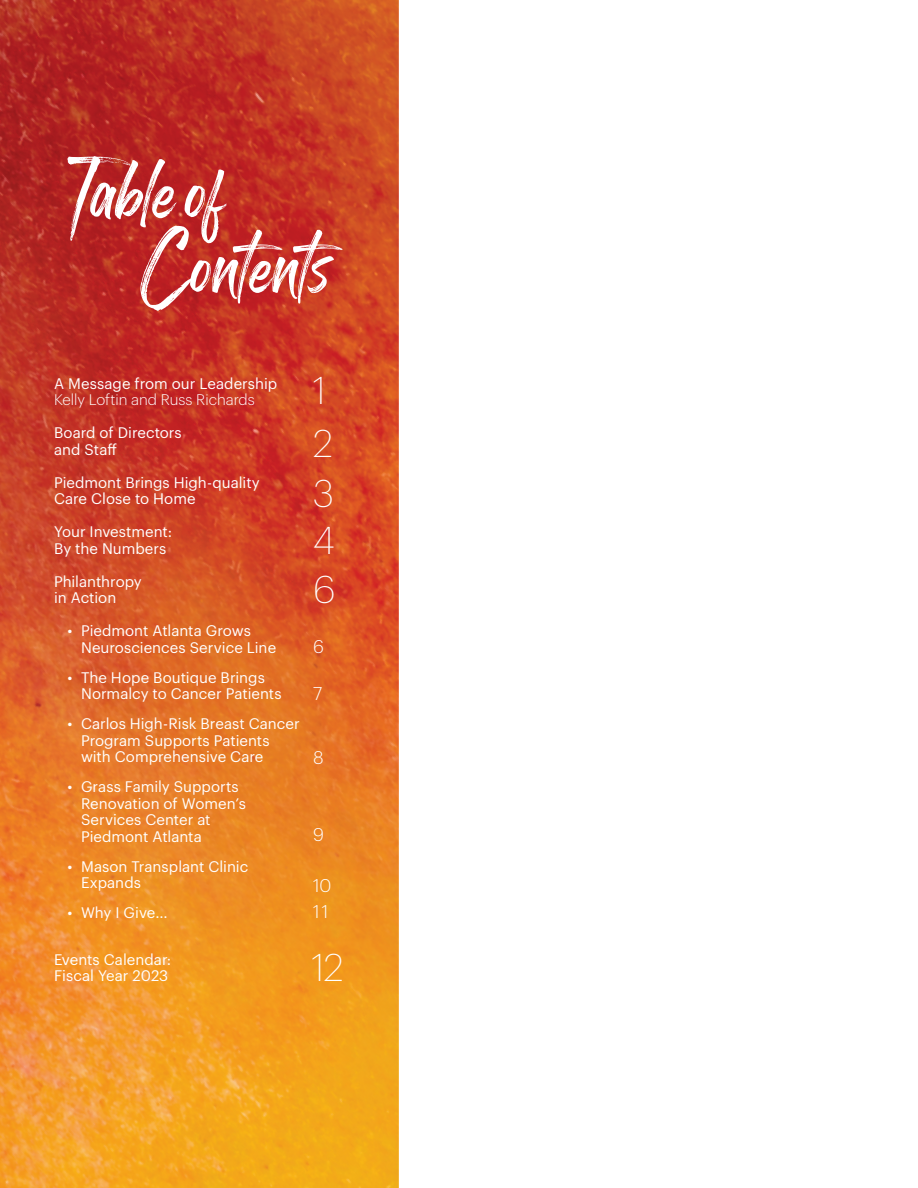
<style>
.page{position:relative;width:918px;height:1188px;background:#fff}
.page>*{position:absolute;margin:0;border:0;box-sizing:border-box;transform-origin:0 0}
.t1{font:90.15px/74.7px "Rogthem";letter-spacing:.005em;color:#fff}
.t2{font:200 37.95px/48.3px "Graphik";color:#fff}
.t3{font:300 18px/26px "Graphik";color:#fff}
.t4{font:15px/16.5px "Graphik";color:#fff}
.t5{font:300 15px "Graphik";color:#fff}
</style>
<div class="page">
<img style="left:0;top:0;width:399px;height:1188px">
<h1 class="t1" style="left:141px;top:143px;width:191px;text-indent:-73px">Table of<br>Contents</h1>
<p class="t4" style="left:54px;top:374px;width:225px">A Message from our Leadership</p>
<p class="t5" style="left:54px;top:389px;width:202px">Kelly Loftin and Russ Richards</p>
<p class="t4" style="left:54px;top:423px;width:129px">Board of Directors and Staff</p>
<p class="t4" style="left:54px;top:473px;width:207px">Piedmont Brings High-quality<br>Care Close to Home</p>
<p class="t4" style="left:54px;top:522px;width:120px">Your Investment:<br>By the Numbers</p>
<p class="t4" style="left:54px;top:572px;width:89px">Philanthropy in Action</p>
<p class="t4" style="left:81px;top:621px;width:197px;text-indent:-14px">• Piedmont Atlanta Grows<br>Neurosciences Service Line</p>
<p class="t4" style="left:81px;top:668px;width:202px;text-indent:-14px">• The Hope Boutique Brings<br>Normalcy to Cancer Patients</p>
<p class="t4" style="left:81px;top:714px;width:220px;text-indent:-14px">• Carlos High-Risk Breast Cancer<br>Program Supports Patients with Comprehensive Care</p>
<p class="t4" style="left:81px;top:777px;width:166px;text-indent:-14px">• Grass Family Supports<br>Renovation of Women’s<br>Services Center at<br>Piedmont Atlanta</p>
<p class="t4" style="left:81px;top:857px;width:169px;text-indent:-14px">• Mason Transplant Clinic<br>Expands</p>
<p class="t4" style="left:68px;top:903px;width:102px">• Why I Give...</p>
<p class="t4" style="left:54px;top:950px;width:119px">Events Calendar:<br>Fiscal Year 2023</p>
<h2 class="t2" style="left:313px;top:361px;width:21px;line-height:52.9px">1<br>2</h2>
<h2 class="t2" style="left:313px;top:466px;width:24px;text-align:justify">3<br>4<br>6</h2>
<p class="t3" style="left:313px;top:632px;width:12px">6</p>
<p class="t3" style="left:313px;top:679px;width:11px">7</p>
<p class="t3" style="left:313px;top:743px;width:12px">8</p>
<p class="t3" style="left:313px;top:820px;width:12px">9</p>
<p class="t3" style="left:313px;top:871px;width:20px">10<br>11</p>
<h2 class="t2" style="left:312px;top:941px;width:34px">12</h2>
</div>
